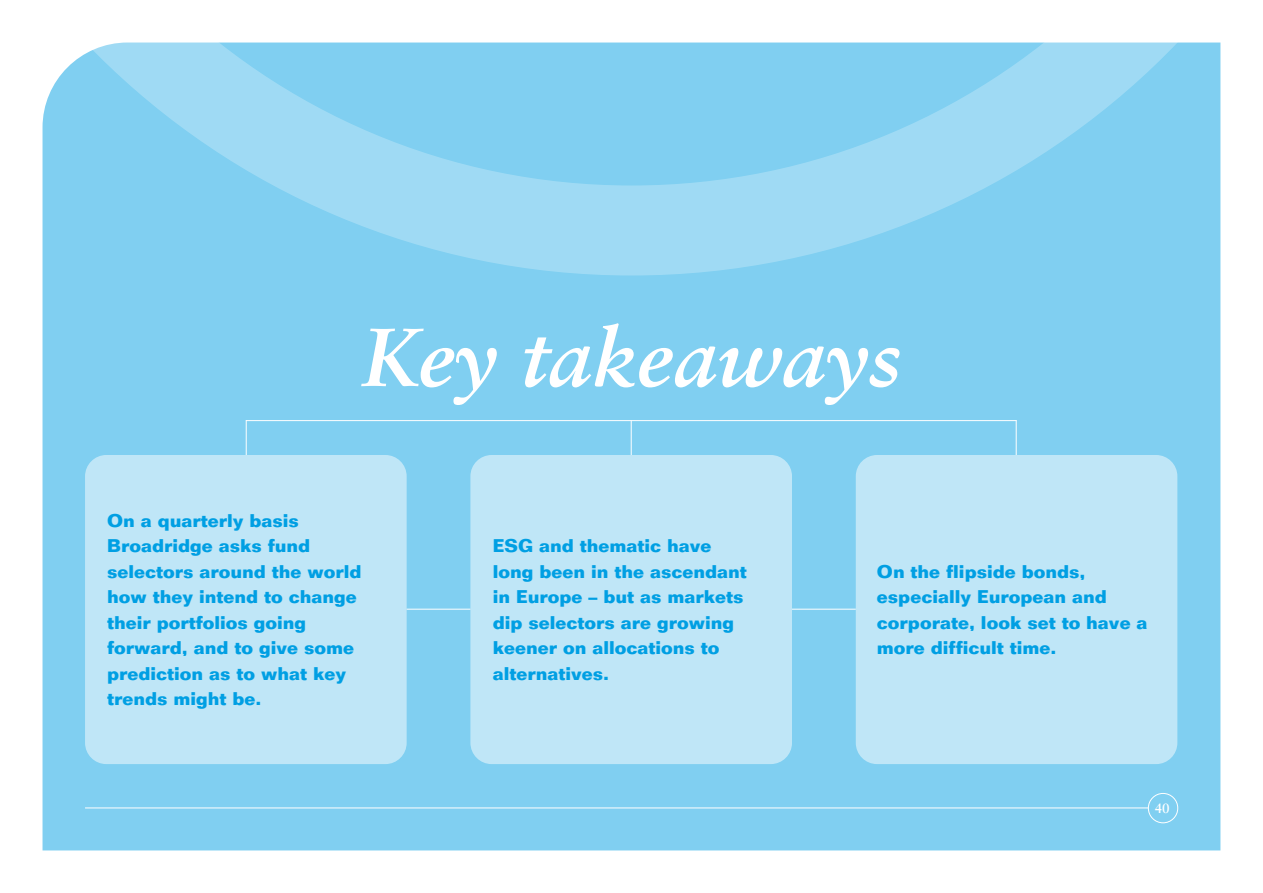
<style>
.page{position:relative;width:1263px;height:893px;background:#fff}
.page>*{position:absolute;margin:0;border:0;box-sizing:border-box;transform-origin:0 0}
.t1{font:italic 700 82.5px "Sabon";color:#fff}
.t2{font:700 18px/25.5px "Folio";color:#009fe3}
.t3{font:700 13.5px "Sabon";color:#fff}
</style>
<div class="page">
<div style="left:43px;top:275px;width:1177px;height:575px;background:#80cff1"></div>
<hr style="left:85px;top:807px;width:1063px;height:1px;background:#fff">
<div style="left:1148px;top:793px;width:30px;height:30px;border:1px solid #fff;border-radius:50%"></div>
<svg style="left:42px;top:42px;width:1179px;height:233px;background:#8bd3f2"></svg>
<div style="left:85px;top:455px;width:322px;height:309px;background:#bfe6f7;border-radius:21px"></div>
<div style="left:470px;top:455px;width:322px;height:309px;background:#bfe6f7;border-radius:21px"></div>
<div style="left:856px;top:455px;width:321px;height:309px;background:#bfe6f7;border-radius:21px"></div>
<hr style="left:407px;top:609px;width:63px;height:1px;background:#fff">
<hr style="left:246px;top:420px;width:1px;height:35px;background:#fff">
<hr style="left:631px;top:420px;width:1px;height:35px;background:#fff">
<hr style="left:1016px;top:420px;width:1px;height:35px;background:#fff">
<hr style="left:792px;top:609px;width:64px;height:1px;background:#fff">
<hr style="left:246px;top:420px;width:770px;height:1px;background:#fff">
<p class="t1" style="left:362px;top:305px;width:541px">Key takeaways</p>
<p class="t2" style="left:107px;top:507px;width:256px">On a quarterly basis<br>Broadridge asks fund selectors around the world how they intend to change</p>
<p class="t2" style="left:107px;top:609px;width:248px">their portfolios going forward, and to give some prediction as to what key trends might be.</p>
<p class="t2" style="left:493px;top:533px;width:255px">ESG and thematic have long been in the ascendant in Europe – but as markets dip selectors are growing keener on allocations to alternatives.</p>
<p class="t2" style="left:877px;top:558px;width:272px">On the flipside bonds, especially European and corporate, look set to have a more difficult time.</p>
<p class="t3" style="left:1155px;top:800px;width:17px">40</p>
</div>
